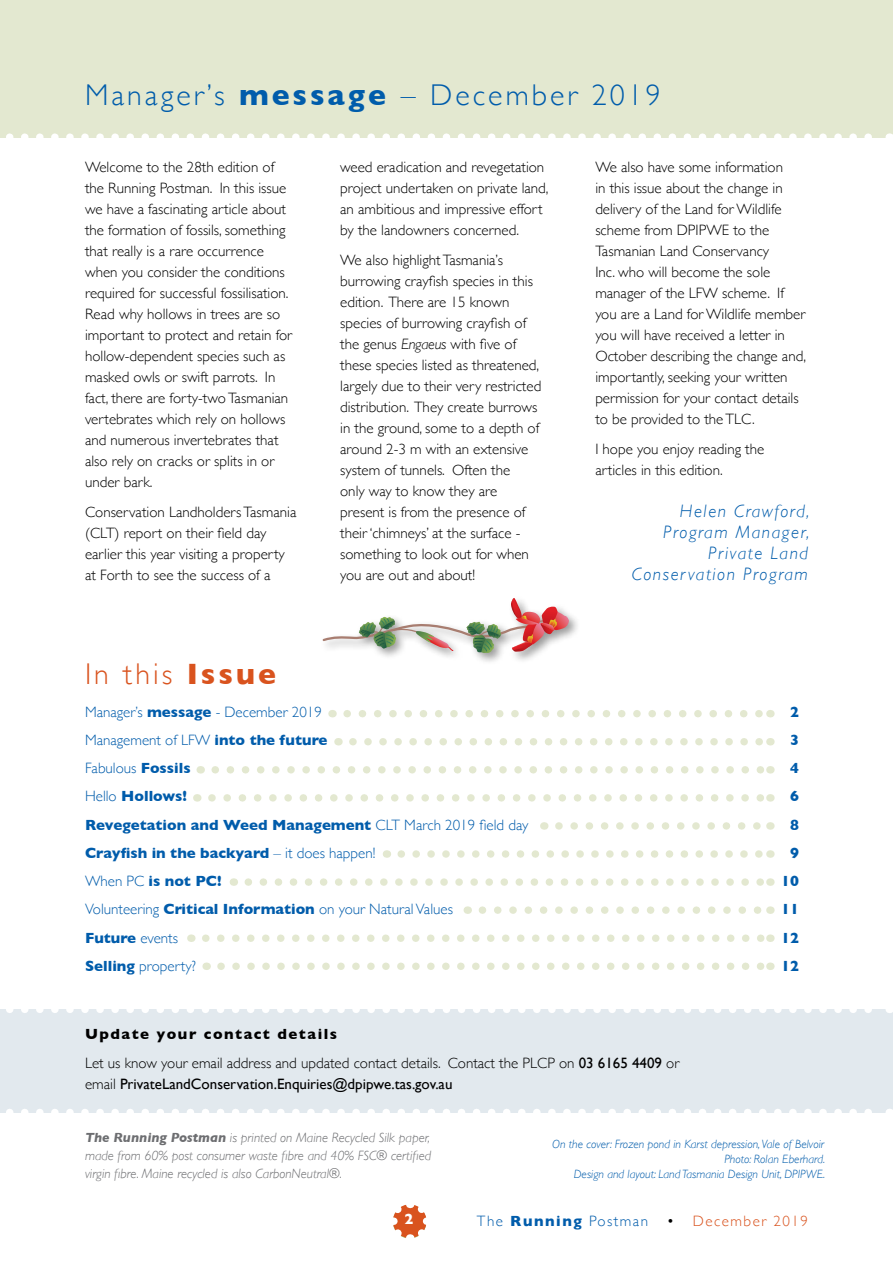
<style>
.page{position:relative;width:893px;height:1263px;background:#fff}
.page>*{position:absolute;margin:0;border:0;box-sizing:border-box;transform-origin:0 0}
.t1{font:300 30px "Gill Sans";letter-spacing:.1em;color:#005cab}
.t2{font:300 30px "Gill Sans";letter-spacing:.1em;color:#d9531e}
.t3{font:italic 300 18px/21px "Gill Sans";letter-spacing:.085em;color:#005cab;text-align:right}
.t4{font:300 15px/21px "Gill Sans";color:#000}
.t5{font:300 15px "Gill Sans";color:#005cab}
.t6{font:700 15px "Gill Sans";color:#005cab}
.t7{font:15px "Gill Sans";color:#000}
.t8{font:300 15px "Gill Sans";letter-spacing:.1em;color:#d9531e}
.t9{font:700 15px "Gill Sans";color:#fff}
.t10{font:italic 300 13.5px/18px "Gill Sans";color:#6d6e71;text-align:justify}
.t11{font:italic 300 12px/15px "Gill Sans";color:#005cab;text-align:right}
.s1{font-weight:700}
.s2{font-style:italic}
.s3{font-weight:300}
.s4{font-weight:400}
.s5{color:#005cab}
.s6{font-weight:700;color:#005cab}
.s7{color:#000}
</style>
<div class="page">
<div style="left:0;top:0;width:893px;height:137px;background:#e3e8d0"></div>
<div style="left:0;top:1009px;width:893px;height:103px;background:#e2e9ee"></div>
<div style="left:320px;top:595px;width:261px;height:71px;background:#000;opacity:.4"></div>
<svg style="left:323px;top:598px;width:246px;height:55px"></svg>
<svg style="left:0;top:133px;width:882px;height:5px"></svg>
<svg style="left:6px;top:1009px;width:866px;height:4px"></svg>
<svg style="left:0;top:1109px;width:882px;height:4px"></svg>
<svg style="left:393px;top:1204px;width:34px;height:34px"></svg>
<svg style="left:347px;top:710px;width:415px;height:7px"></svg>
<svg style="left:353px;top:738px;width:409px;height:7px"></svg>
<svg style="left:215px;top:766px;width:547px;height:7px"></svg>
<svg style="left:212px;top:794px;width:550px;height:8px"></svg>
<svg style="left:559px;top:822px;width:202px;height:8px"></svg>
<svg style="left:401px;top:850px;width:361px;height:8px"></svg>
<svg style="left:248px;top:878px;width:514px;height:8px"></svg>
<svg style="left:482px;top:906px;width:280px;height:8px"></svg>
<svg style="left:206px;top:934px;width:556px;height:8px"></svg>
<svg style="left:221px;top:962px;width:541px;height:8px"></svg>
<h1 class="t1" style="left:85px;top:71px;width:577px">Manager’s <span class="s1">message</span> – December 2019</h1>
<p class="t4" style="left:85px;top:156px;width:209px">Welcome to the 28th edition of the Running Postman. In this issue we have a fascinating article about the formation of fossils, something that really is a rare occurrence when you consider the conditions required for successful fossilisation.<br>Read why hollows in trees are so important to protect and retain for hollow-dependent species such as masked owls or swift parrots. In fact, there are forty-two Tasmanian vertebrates which rely on hollows and numerous invertebrates that also rely on cracks or splits in or under bark.</p>
<p class="t4" style="left:85px;top:500px;width:213px">Conservation Landholders Tasmania (CLT) report on their field day earlier this year visiting a property at Forth to see the success of a</p>
<p class="t4" style="left:340px;top:156px;width:210px">weed eradication and revegetation project undertaken on private land, an ambitious and impressive effort by the landowners concerned.</p>
<p class="t4" style="left:340px;top:248px;width:203px">We also highlight Tasmania’s burrowing crayfish species in this edition. There are 15 known species of burrowing crayfish of the genus <span class="s2">Engaeus</span> with five of these species listed as threatened, largely due to their very restricted distribution. They create burrows in the ground, some to a depth of around 2-3 m with an extensive system of tunnels. Often the<br>only way to know they are present is from the presence of their ‘chimneys’ at the surface - something to look out for when you are out and about!</p>
<p class="t4" style="left:595px;top:156px;width:212px">We also have some information<br>in this issue about the change in delivery of the Land for Wildlife scheme from DPIPWE to the<br>Tasmanian Land Conservancy<br>Inc. who will become the sole manager of the LFW scheme. If you are a Land for Wildlife member you will have received a letter in<br>October describing the change and, importantly, seeking your written permission for your contact details to be provided to the TLC.</p>
<p class="t4" style="left:595px;top:437px;width:171px">I hope you enjoy reading the articles in this edition.</p>
<p class="t3" style="left:632px;top:500px;width:179px">Helen Crawford,<br>Program Manager,<br>Private Land<br>Conservation Program</p>
<h1 class="t2" style="left:85px;top:651px;width:192px">In this <span class="s1">Issue</span></h1>
<p class="t5" style="left:85px;top:700px;width:238px">Manager’s <span class="s1">message</span> - December 2019</p>
<p class="t6" style="left:790px;top:700px;width:10px">2</p>
<p class="t5" style="left:85px;top:728px;width:244px">Management of LFW <span class="s1">into the future</span></p>
<p class="t6" style="left:790px;top:728px;width:10px">3</p>
<p class="t5" style="left:85px;top:756px;width:107px">Fabulous <span class="s1">Fossils</span></p>
<p class="t6" style="left:790px;top:756px;width:10px">4</p>
<p class="t6" style="left:85px;top:784px;width:104px"><span class="s3">Hello</span> Hollows!</p>
<p class="t6" style="left:790px;top:784px;width:10px">6</p>
<p class="t6" style="left:85px;top:813px;width:445px">Revegetation and Weed Management <span class="s3">CLT March 2019 field day</span></p>
<p class="t6" style="left:790px;top:813px;width:10px">8</p>
<p class="t6" style="left:85px;top:841px;width:292px">Crayfish in the backyard <span class="s3">– it does happen!</span></p>
<p class="t6" style="left:790px;top:841px;width:10px">9</p>
<p class="t6" style="left:85px;top:869px;width:138px"><span class="s3">When PC</span> is not PC!</p>
<p class="t6" style="left:781px;top:869px;width:19px">10</p>
<p class="t5" style="left:85px;top:898px;width:370px">Volunteering <span class="s1">Critical Information</span> on your Natural Values</p>
<p class="t6" style="left:781px;top:897px;width:19px">11</p>
<p class="t6" style="left:85px;top:926px;width:95px">Future <span class="s3">events</span></p>
<p class="t6" style="left:781px;top:926px;width:19px">12</p>
<p class="t5" style="left:85px;top:954px;width:112px"><span class="s1">Selling</span> property?</p>
<p class="t6" style="left:781px;top:954px;width:19px">12</p>
<p class="t4" style="left:85px;top:1018px;width:596px;line-height:29.5px"><span class="s1">Update your contact details<br></span>Let us know your email address and updated contact details. Contact the PLCP on <span class="s4">03 6165 4409</span> or</p>
<p class="t7" style="left:85px;top:1075px;width:369px"><span class="s3">email</span> PrivateLandConservation.Enquiries@dpipwe.tas.gov.au</p>
<p class="t10" style="left:85px;top:1128px;width:348px"><span class="s1">The Running Postman</span> is printed on Maine Recycled Silk paper, made from 60% post consumer waste fibre and 40% FSC® certified virgin fibre. Maine recycled is also CarbonNeutral®.</p>
<p class="t11" style="left:552px;top:1137px;width:274px">On the cover: Frozen pond in Karst depression, Vale of Belvoir<br>Photo: Rolan Eberhard.<br>Design and layout: Land Tasmania Design Unit, DPIPWE.</p>
<p class="t9" style="left:405px;top:1207px;width:10px">2</p>
<p class="t8" style="left:477px;top:1209px;width:333px"><span class="s5">The</span> <span class="s6">Running</span> <span class="s5">Postman</span> <span class="s7">•</span> December 2019</p>
</div>
